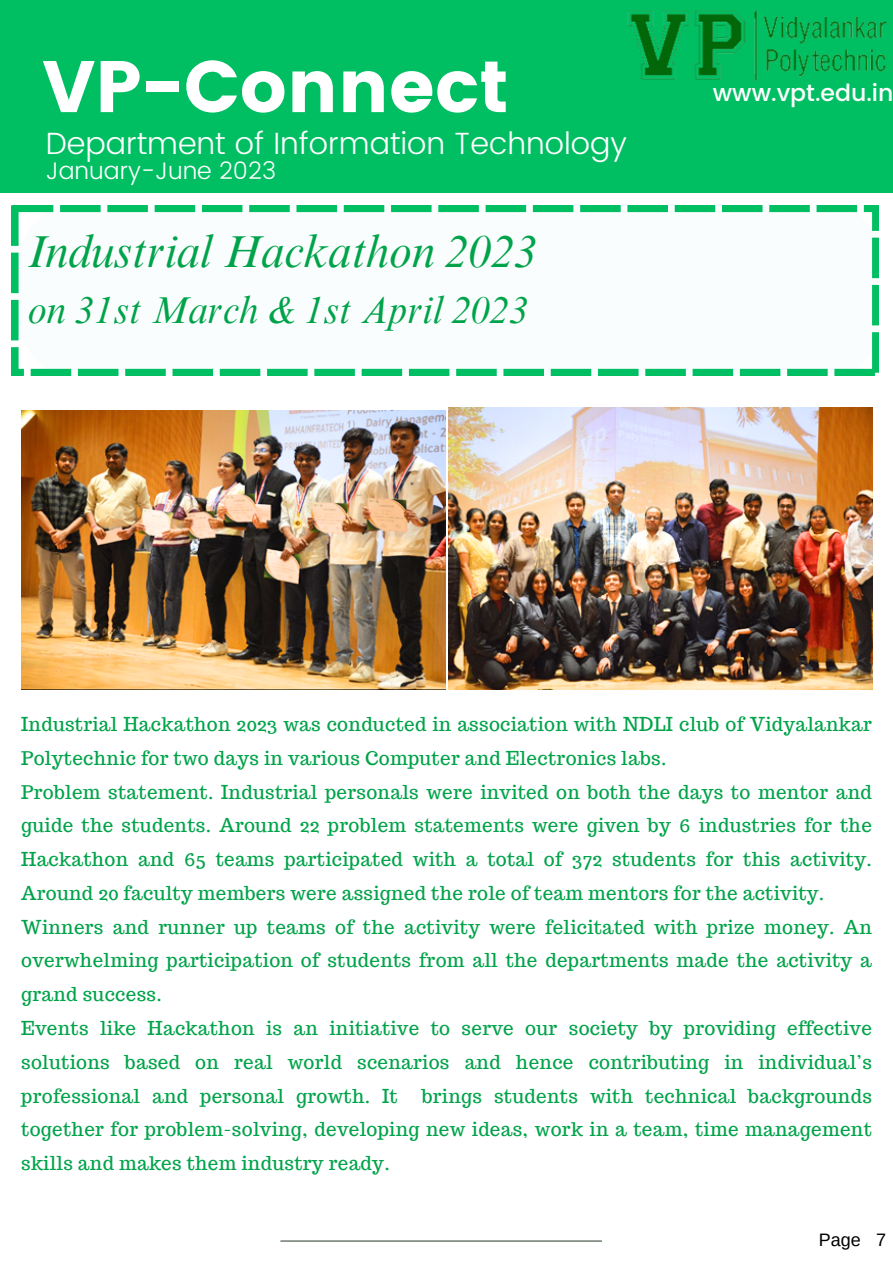
<style>
.page{position:relative;width:893px;height:1264px;background:#fff}
.page>*{position:absolute;margin:0;border:0;box-sizing:border-box;transform-origin:0 0}
.t1{font:72.75px "Poppins";color:#fff}
.t2{font:italic 45.75px "Times NRMT Pro";color:#00a34a}
.t3{font:italic 38.25px "Times NRMT Pro";color:#00a34a}
.t4{font:300 30.75px "Poppins";color:#fff}
.t5{font:300 24px "Poppins";color:#fff}
.t6{font:500 23.55px "Poppins";color:#fff}
.t7{font:18.75px/33.8px "Trocchi";letter-spacing:.015em;color:#00a34a;text-align:justify}
.t8{font:18px "Arimo";color:#000}
</style>
<div class="page">
<div style="left:0;top:0;width:892px;height:193px;background:#00bf63"></div>
<hr style="left:280px;top:1240px;width:322px;height:1px;background:#3e4e40">
<img style="left:627px;top:10px;width:260px;height:72px">
<svg style="left:12px;top:205px;width:866px;height:170px"></svg>
<img style="left:21px;top:410px;width:424px;height:279px">
<img style="left:448px;top:408px;width:423px;height:281px">
<p class="t1" style="left:42px;top:44px;width:468px">VP-Connect</p>
<p class="t4" style="left:46px;top:125px;width:582px">Department of Information Technology</p>
<p class="t5" style="left:46px;top:156px;width:232px">January-June 2023</p>
<p class="t2" style="left:28px;top:234px;width:511px">Industrial Hackathon 2023</p>
<p class="t3" style="left:28px;top:296px;width:502px">on 31st March &amp; 1st April 2023</p>
<p class="t6" style="left:712px;top:79px;width:182px">www.vpt.edu.in</p>
<p class="t7" style="left:21px;top:707px;width:852px">Industrial Hackathon 2023 was conducted in association with NDLI club of Vidyalankar<br>Polytechnic for two days in various Computer and Electronics labs.</p>
<p class="t7" style="left:21px;top:774px;width:852px">Problem statement. Industrial personals were invited on both the days to mentor and guide the students. Around 22 problem statements were given by 6 industries for the Hackathon and 65 teams participated with a total of 372 students for this activity.<br>Around 20 faculty members were assigned the role of team mentors for the activity.</p>
<p class="t7" style="left:21px;top:909px;width:852px">Winners and runner up teams of the activity were felicitated with prize money. An overwhelming participation of students from all the departments made the activity a grand success.</p>
<p class="t7" style="left:21px;top:1011px;width:852px">Events like Hackathon is an initiative to serve our society by providing effective solutions based on real world scenarios and hence contributing in individual’s professional and personal growth. It</p>
<p class="t7" style="left:21px;top:1078px;width:852px;text-indent:400px">brings students with technical backgrounds together for problem-solving, developing new ideas, work in a team, time management skills and makes them industry ready.</p>
<p class="t8" style="left:818px;top:1229px;width:69px">Page 7</p>
</div>
